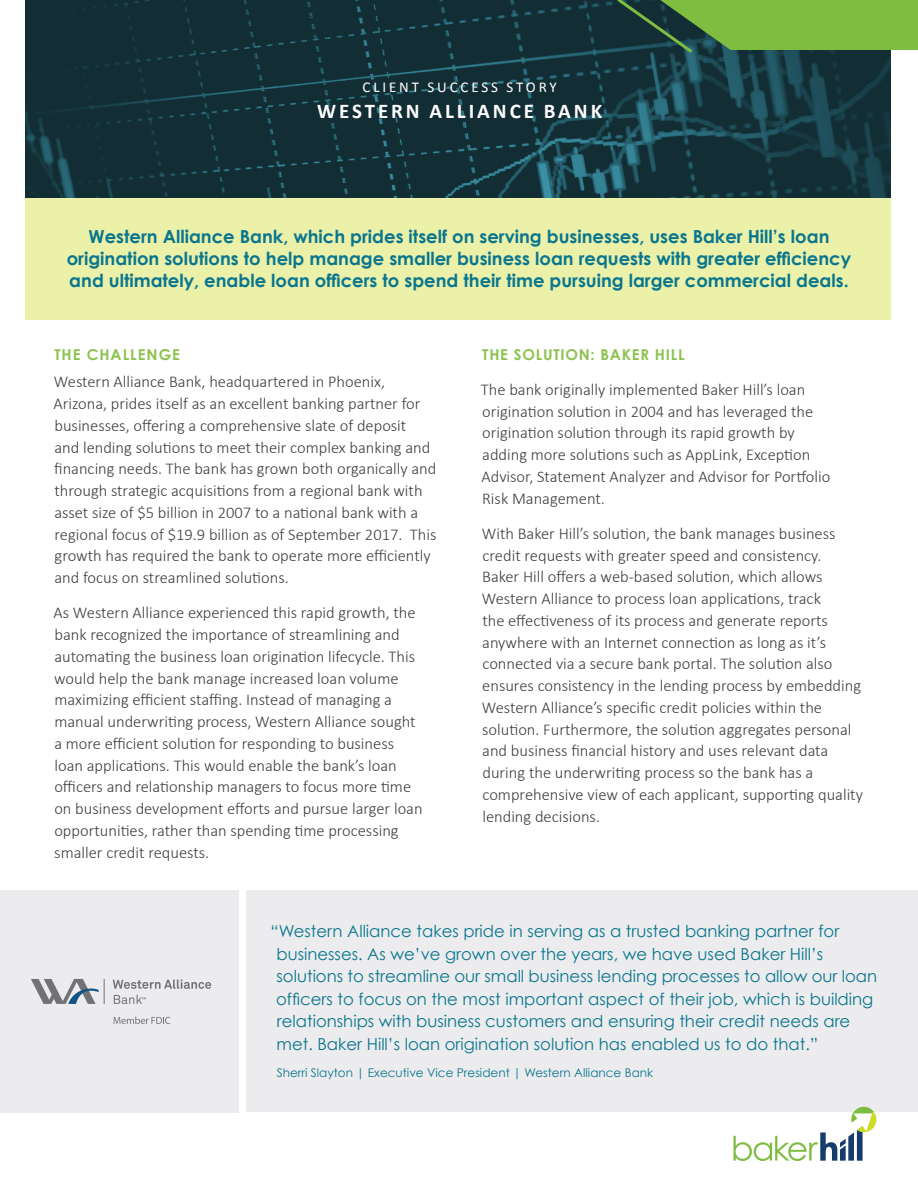
<style>
.page{position:relative;width:918px;height:1188px;background:#fff}
.page>*{position:absolute;margin:0;border:0;box-sizing:border-box;transform-origin:0 0}
.t1{font:700 21px "Calibri";letter-spacing:.14em;color:#fff}
.t2{font:700 18px/21.6px "Century Gothic";color:#0a768e;text-align:center}
.Main_Body{font:300 16.5px/21.8px "Calibri";color:#3e3e3f}
.t3{font:16.5px/22.5px "Century Gothic";color:#0a768e}
.Main_Body-2{font:700 15px "Century Gothic";letter-spacing:.05em;color:#8cc34f}
.t4{font:15px "Calibri";letter-spacing:.19em;color:#fff}
.PARAGRAPH_HEADERS{font:700 15px "Century Gothic";letter-spacing:.065em;color:#8cc34f}
.t5{font:12px "Century Gothic";color:#0a768e}
</style>
<div class="page">
<div style="left:246px;top:890px;width:672px;height:222px;background:#ececee"></div>
<svg style="left:734px;top:1106px;width:143px;height:55px"></svg>
<div style="left:0;top:890px;width:238px;height:222px;background:#ececee"></div>
<div style="left:25px;top:198px;width:866px;height:121px;background:#ebf1a9"></div>
<svg style="left:25px;top:0;width:866px;height:198px;background:#14333b"></svg>
<svg style="left:615px;top:0;width:303px;height:55px;background:#5f9341"></svg>
<svg style="left:113px;top:1017px;width:57px;height:7px"></svg>
<svg style="left:113px;top:980px;width:98px;height:9px"></svg>
<svg style="left:114px;top:995px;width:32px;height:9px"></svg>
<svg style="left:31px;top:979px;width:74px;height:25px"></svg>
<p class="t4" style="left:363px;top:78px;width:196px">CLIENT SUCCESS STORY</p>
<p class="t1" style="left:317px;top:97px;width:286px">WESTERN ALLIANCE BANK</p>
<p class="t2" style="left:67px;top:226px;width:786px">Western Alliance Bank, which prides itself on serving businesses, uses Baker Hill’s loan origination solutions to help manage smaller business loan requests with greater efficiency and ultimately, enable loan officers to spend their time pursuing larger commercial deals.</p>
<p class="PARAGRAPH_HEADERS" style="left:54px;top:345px;width:127px">THE CHALLENGE</p>
<p class="Main_Body" style="left:54px;top:370px;width:384px">Western Alliance Bank, headquartered in Phoenix, Arizona, prides itself as an excellent banking partner for businesses, offering a comprehensive slate of deposit<br>and lending solutions to meet their complex banking and financing needs. The bank has grown both organically and through strategic acquisitions from a regional bank with asset size of $5 billion in 2007 to a national bank with a regional focus of $19.9 billion as of September 2017. This growth has required the bank to operate more efficiently and focus on streamlined solutions.</p>
<p class="Main_Body" style="left:54px;top:601px;width:371px">As Western Alliance experienced this rapid growth, the bank recognized the importance of streamlining and automating the business loan origination lifecycle. This would help the bank manage increased loan volume maximizing efficient staffing. Instead of managing a manual underwriting process, Western Alliance sought a more efficient solution for responding to business loan applications. This would enable the bank’s loan officers and relationship managers to focus more time on business development efforts and pursue larger loan opportunities, rather than spending time processing smaller credit requests.</p>
<p class="Main_Body-2" style="left:482px;top:345px;width:204px">THE SOLUTION: BAKER HILL</p>
<p class="Main_Body" style="left:481px;top:378px;width:351px">The bank originally implemented Baker Hill’s loan origination solution in 2004 and has leveraged the origination solution through its rapid growth by adding more solutions such as AppLink, Exception Advisor, Statement Analyzer and Advisor for Portfolio Risk Management.</p>
<p class="Main_Body" style="left:482px;top:522px;width:383px">With Baker Hill’s solution, the bank manages business credit requests with greater speed and consistency.<br>Baker Hill offers a web-based solution, which allows Western Alliance to process loan applications, track<br>the effectiveness of its process and generate reports anywhere with an Internet connection as long as it’s connected via a secure bank portal. The solution also ensures consistency in the lending process by embedding Western Alliance’s specific credit policies within the solution. Furthermore, the solution aggregates personal and business financial history and uses relevant data during the underwriting process so the bank has a comprehensive view of each applicant, supporting quality lending decisions.</p>
<p class="t3" style="left:276px;top:920px;width:603px;text-indent:-6px">“Western Alliance takes pride in serving as a trusted banking partner for businesses. As we’ve grown over the years, we have used Baker Hill’s solutions to streamline our small business lending processes to allow our loan officers to focus on the most important aspect of their job, which is building relationships with business customers and ensuring their credit needs are met. Baker Hill’s loan origination solution has enabled us to do that.”</p>
<p class="t5" style="left:277px;top:1065px;width:378px">Sherri Slayton | Executive Vice President | Western Alliance Bank</p>
</div>
